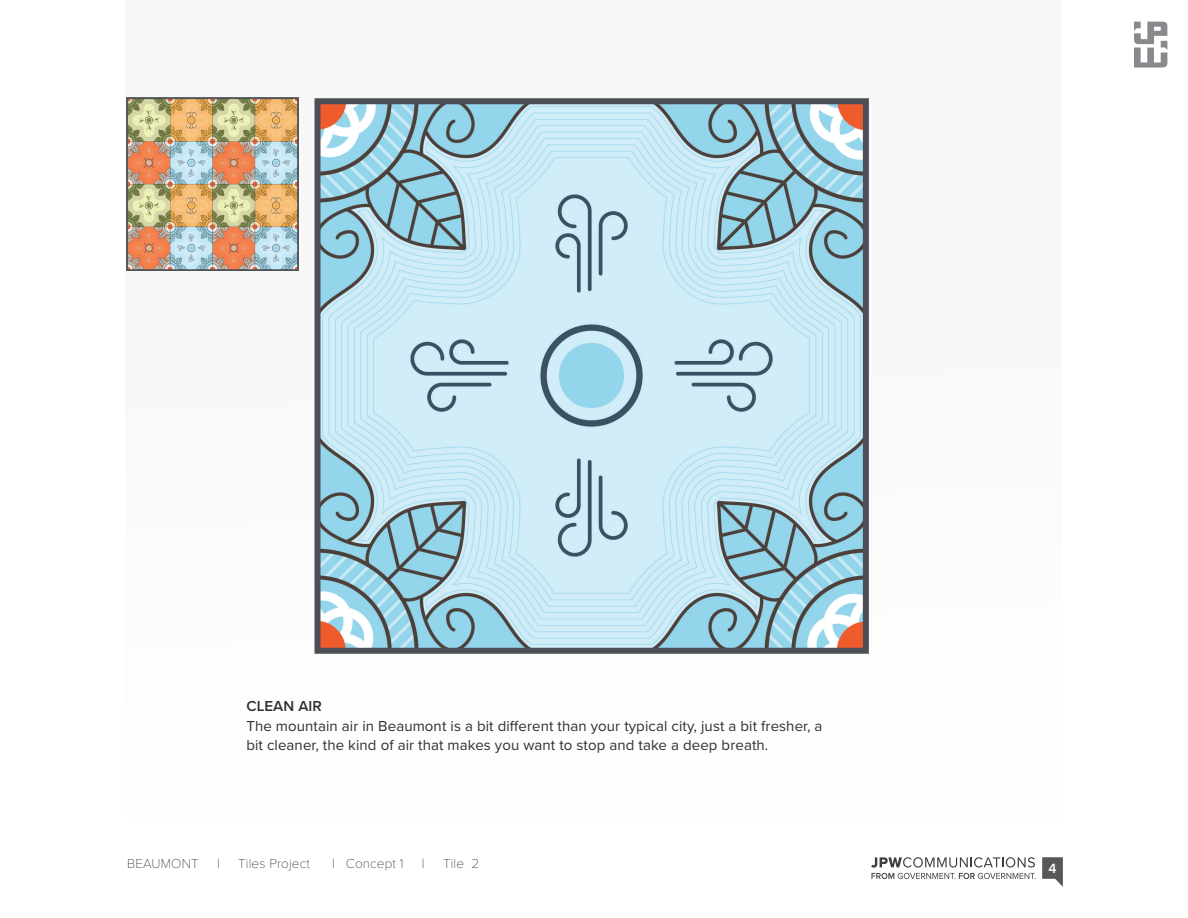
<style>
.page{position:relative;width:1188px;height:918px;background:#fff}
.page>*{position:absolute;margin:0;border:0;box-sizing:border-box;transform-origin:0 0}
.t1{font:15px/19.5px "Proxima Nova";letter-spacing:.005em;color:#312f30}
.t2{font:600 15px "Proxima Nova";letter-spacing:.005em;color:#312f30}
.t3{font:600 13.8px "Proxima Nova";color:#fff}
.t4{font:100 13.5px "Proxima Nova T";letter-spacing:.01em;color:#231f20}
</style>
<div class="page">
<svg style="left:1042px;top:857px;width:21px;height:30px"></svg>
<svg style="left:871px;top:857px;width:165px;height:22px"></svg>
<svg style="left:1134px;top:22px;width:33px;height:46px"></svg>
<div style="left:126px;top:0;width:936px;height:818px;background:#f8f8f9"></div>
<img style="left:322px;top:105px;width:540px;height:542px">
<img style="left:126px;top:98px;width:173px;height:172px">
<div style="left:315px;top:98px;width:554px;height:556px;border:6px solid #4a5056"></div>
<p class="t2" style="left:246px;top:695px;width:77px">CLEAN AIR</p>
<p class="t1" style="left:246px;top:715px;width:578px">The mountain air in Beaumont is a bit different than your typical city, just a bit fresher, a bit cleaner, the kind of air that makes you want to stop and take a deep breath.</p>
<p class="t4" style="left:127px;top:853px;width:73px">BEAUMONT</p>
<p class="t4" style="left:217px;top:853px;width:4px">|</p>
<p class="t4" style="left:238px;top:853px;width:73px">Tiles Project</p>
<p class="t4" style="left:332px;top:853px;width:73px">| Concept 1</p>
<p class="t4" style="left:422px;top:853px;width:4px">|</p>
<p class="t4" style="left:443px;top:853px;width:38px">Tile 2</p>
<p class="t3" style="left:1048px;top:858px;width:10px">4</p>
</div>
